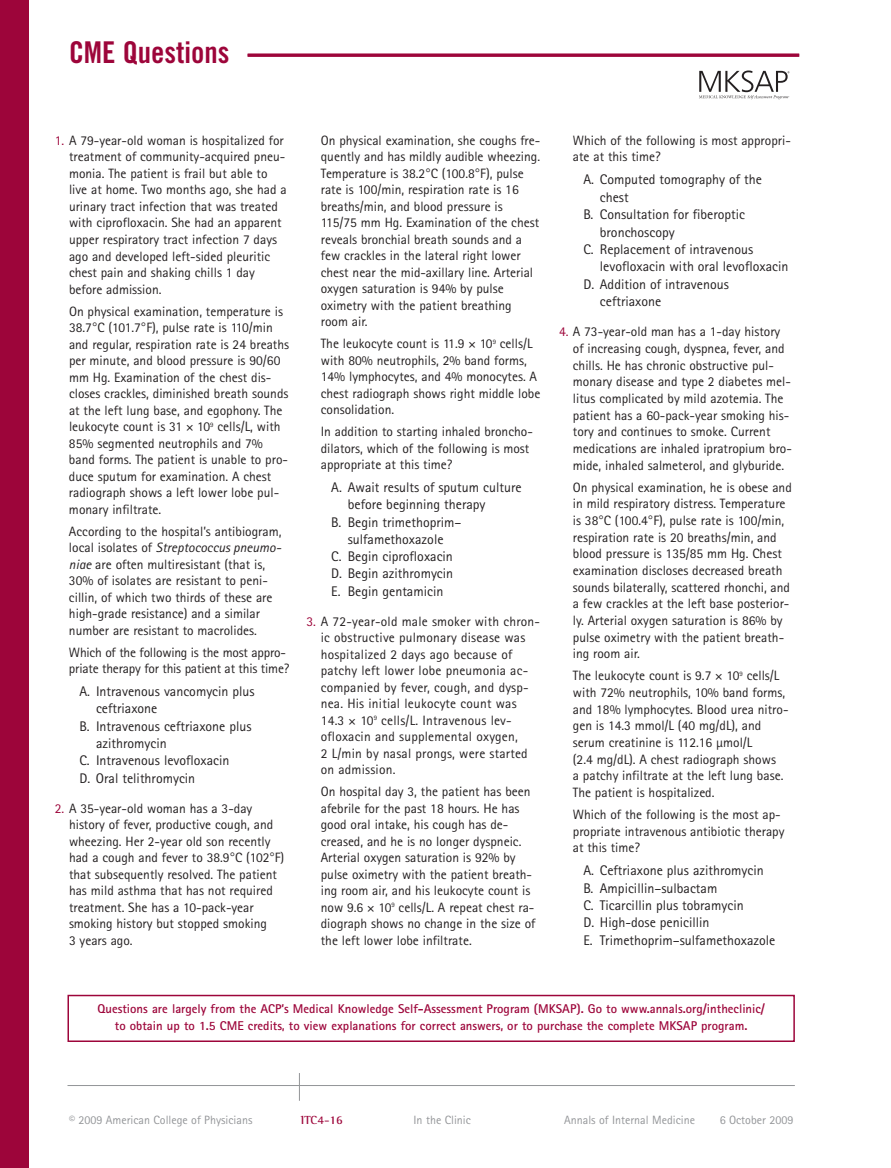
<style>
.page{position:relative;width:891px;height:1168px;background:#fff}
.page>*{position:absolute;margin:0;border:0;box-sizing:border-box;transform-origin:0 0}
.t1{font:30px "Trade Gothic Bold Cond Twenty";color:#9d053a}
.t2{font:13.95px/17.4px "Rotis Sans Serif";color:#231f20}
.t3{font:13.5px/16.5px "Rotis Sans Serif";color:#231f20}
.t4{font:700 12.75px/16.2px "Rotis Sans Serif";color:#9d053a;text-align:center}
.t5{font:12px "Rotis Sans Serif";color:#939598}
.t6{font:700 12px "Rotis Semi Serif";color:#9d053a}
.s1{color:#9d053a}
.s2{font-style:italic}
</style>
<div class="page">
<div style="left:68px;top:994px;width:727px;height:47px;border:2px solid #9d053a"></div>
<hr style="left:248px;top:54px;width:551px;height:3px;background:#9d053a">
<svg style="left:699px;top:70px;width:90px;height:29px"></svg>
<svg style="left:299px;top:1073px;width:1px;height:27px"></svg>
<hr style="left:68px;top:1084px;width:727px;height:1px;background:#939598">
<div style="left:0;top:0;width:28px;height:1167px;background:#9d053a"></div>
<h1 class="t1" style="left:69px;top:42px;width:162px">CME Questions</h1>
<p class="t3" style="left:69px;top:133px;width:219px;text-indent:-14px"><span class="s1">1.</span> A 79-year-old woman is hospitalized for treatment of community-acquired pneu&shy;monia. The patient is frail but able to live at home. Two months ago, she had a urinary tract infection that was treated with ciprofloxacin. She had an apparent upper respiratory tract infection 7 days ago and developed left-sided pleuritic chest pain and shaking chills 1 day before admission.</p>
<p class="t3" style="left:69px;top:304px;width:222px">On physical examination, temperature is 38.7 C (101.7 F), pulse rate is 110/min and regular, respiration rate is 24 breaths per minute, and blood pressure is 90/60 mm Hg. Examination of the chest dis&shy;closes crackles, diminished breath sounds at the left lung base, and egophony. The leukocyte count is 31 10<sup>9</sup> cells/L, with 85% segmented neutrophils and 7% band forms. The patient is unable to pro&shy;duce sputum for examination. A chest radiograph shows a left lower lobe pul&shy;monary infiltrate.</p>
<p class="t3" style="left:69px;top:524px;width:214px">According to the hospital’s antibiogram, local isolates of <span class="s2">Streptococcus pneumo&shy;niae</span> are often multiresistant (that is, 30% of isolates are resistant to peni&shy;cillin, of which two thirds of these are high-grade resistance) and a similar number are resistant to macrolides.</p>
<p class="t3" style="left:69px;top:645px;width:222px">Which of the following is the most appro&shy;priate therapy for this patient at this time?</p>
<p class="t2" style="left:80px;top:684px;width:177px">A. Intravenous vancomycin plus</p>
<p class="t2" style="left:96px;top:701px;width:63px">ceftriaxone</p>
<p class="t2" style="left:80px;top:718px;width:174px">B. Intravenous ceftriaxone plus</p>
<p class="t2" style="left:96px;top:735px;width:72px">azithromycin</p>
<p class="t2" style="left:80px;top:753px;width:152px">C. Intravenous levofloxacin</p>
<p class="t2" style="left:80px;top:770px;width:117px">D. Oral telithromycin</p>
<p class="t3" style="left:69px;top:800px;width:217px;text-indent:-14px"><span class="s1">2.</span> A 35-year-old woman has a 3-day history of fever, productive cough, and wheezing. Her 2-year old son recently had a cough and fever to 38.9 C (102 F) that subsequently resolved. The patient has mild asthma that has not required treatment. She has a 10-pack-year smoking history but stopped smoking<br>3 years ago.</p>
<p class="t3" style="left:321px;top:133px;width:221px">On physical examination, she coughs fre&shy;quently and has mildly audible wheezing.<br>Temperature is 38.2 C (100.8 F), pulse rate is 100/min, respiration rate is 16 breaths/min, and blood pressure is 115/75 mm Hg. Examination of the chest reveals bronchial breath sounds and a few crackles in the lateral right lower chest near the mid-axillary line. Arterial oxygen saturation is 94% by pulse oximetry with the patient breathing room air.</p>
<p class="t3" style="left:321px;top:337px;width:221px">The leukocyte count is 11.9 10<sup>9</sup> cells/L with 80% neutrophils, 2% band forms, 14% lymphocytes, and 4% monocytes. A chest radiograph shows right middle lobe consolidation.</p>
<p class="t3" style="left:321px;top:425px;width:214px">In addition to starting inhaled broncho&shy;dilators, which of the following is most appropriate at this time?</p>
<p class="t2" style="left:331px;top:480px;width:192px">A. Await results of sputum culture</p>
<p class="t2" style="left:348px;top:497px;width:139px">before beginning therapy</p>
<p class="t2" style="left:331px;top:514px;width:132px">B. Begin trimethoprim–</p>
<p class="t2" style="left:348px;top:531px;width:97px">sulfamethoxazole</p>
<p class="t2" style="left:331px;top:549px;width:123px">C. Begin ciprofloxacin</p>
<p class="t2" style="left:331px;top:566px;width:123px">D. Begin azithromycin</p>
<p class="t2" style="left:331px;top:583px;width:114px">E. Begin gentamicin</p>
<p class="t3" style="left:321px;top:630px;width:209px">ic obstructive pulmonary disease was hospitalized 2 days ago because of patchy left lower lobe pneumonia ac&shy;companied by fever, cough, and dysp&shy;nea. His initial leukocyte count was 14.3 10<sup>9</sup> cells/L. Intravenous lev&shy;ofloxacin and supplemental oxygen,<br>2 L/min by nasal prongs, were started on admission.</p>
<p class="t3" style="left:321px;top:784px;width:216px">On hospital day 3, the patient has been afebrile for the past 18 hours. He has good oral intake, his cough has de&shy;creased, and he is no longer dyspneic.<br>Arterial oxygen saturation is 92% by pulse oximetry with the patient breath&shy;ing room air, and his leukocyte count is now 9.6 10<sup>9</sup> cells/L. A repeat chest ra&shy;diograph shows no change in the size of the left lower lobe infiltrate.</p>
<p class="t3" style="left:306px;top:614px;width:235px"><span class="s1">3.</span> A 72-year-old male smoker with chron-</p>
<p class="t3" style="left:573px;top:133px;width:219px">Which of the following is most appropri&shy;ate at this time?</p>
<p class="t2" style="left:583px;top:172px;width:180px">A. Computed tomography of the</p>
<p class="t2" style="left:600px;top:190px;width:30px">chest</p>
<p class="t2" style="left:583px;top:207px;width:163px">B. Consultation for fiberoptic</p>
<p class="t2" style="left:600px;top:224px;width:76px">bronchoscopy</p>
<p class="t2" style="left:583px;top:242px;width:171px">C. Replacement of intravenous</p>
<p class="t2" style="left:600px;top:259px;width:190px">levofloxacin with oral levofloxacin</p>
<p class="t2" style="left:583px;top:277px;width:147px">D. Addition of intravenous</p>
<p class="t2" style="left:600px;top:294px;width:63px">ceftriaxone</p>
<p class="t3" style="left:573px;top:341px;width:221px">of increasing cough, dyspnea, fever, and chills. He has chronic obstructive pul&shy;monary disease and type 2 diabetes mel&shy;litus complicated by mild azotemia. The patient has a 60-pack-year smoking his&shy;tory and continues to smoke. Current medications are inhaled ipratropium bro&shy;mide, inhaled salmeterol, and glyburide.</p>
<p class="t3" style="left:573px;top:480px;width:220px">On physical examination, he is obese and in mild respiratory distress. Temperature is 38 C (100.4 F), pulse rate is 100/min, respiration rate is 20 breaths/min, and blood pressure is 135/85 mm Hg. Chest examination discloses decreased breath sounds bilaterally, scattered rhonchi, and a few crackles at the left base posterior&shy;ly. Arterial oxygen saturation is 86% by pulse oximetry with the patient breath&shy;ing room air.</p>
<p class="t3" style="left:573px;top:668px;width:217px">The leukocyte count is 9.7 10<sup>9</sup> cells/L with 72% neutrophils, 10% band forms, and 18% lymphocytes. Blood urea nitro&shy;gen is 14.3 mmol/L (40 mg/dL), and serum creatinine is 112.16 µmol/L<br>(2.4 mg/dL). A chest radiograph shows<br>a patchy infiltrate at the left lung base.<br>The patient is hospitalized.</p>
<p class="t3" style="left:573px;top:807px;width:213px">Which of the following is the most ap&shy;propriate intravenous antibiotic therapy at this time?</p>
<p class="t2" style="left:583px;top:862px;width:194px">A. Ceftriaxone plus azithromycin<br>B. Ampicillin–sulbactam<br>C. Ticarcillin plus tobramycin<br>D. High-dose penicillin<br>E. Trimethoprim–sulfamethoxazole</p>
<p class="t3" style="left:559px;top:325px;width:223px"><span class="s1">4.</span> A 73-year-old man has a 1-day history</p>
<p class="t4" style="left:97px;top:1001px;width:669px">Questions are largely from the ACP’s Medical Knowledge Self-Assessment Program (MKSAP). Go to www.annals.org/intheclinic/ to obtain up to 1.5 CME credits, to view explanations for correct answers, or to purchase the complete MKSAP program.</p>
<p class="t5" style="left:69px;top:1115px;width:185px">© 2009 American College of Physicians</p>
<p class="t6" style="left:301px;top:1115px;width:44px">ITC4-16</p>
<p class="t5" style="left:414px;top:1115px;width:59px">In the Clinic</p>
<p class="t5" style="left:564px;top:1115px;width:132px">Annals of Internal Medicine</p>
<p class="t5" style="left:720px;top:1115px;width:75px">6 October 2009</p>
</div>
